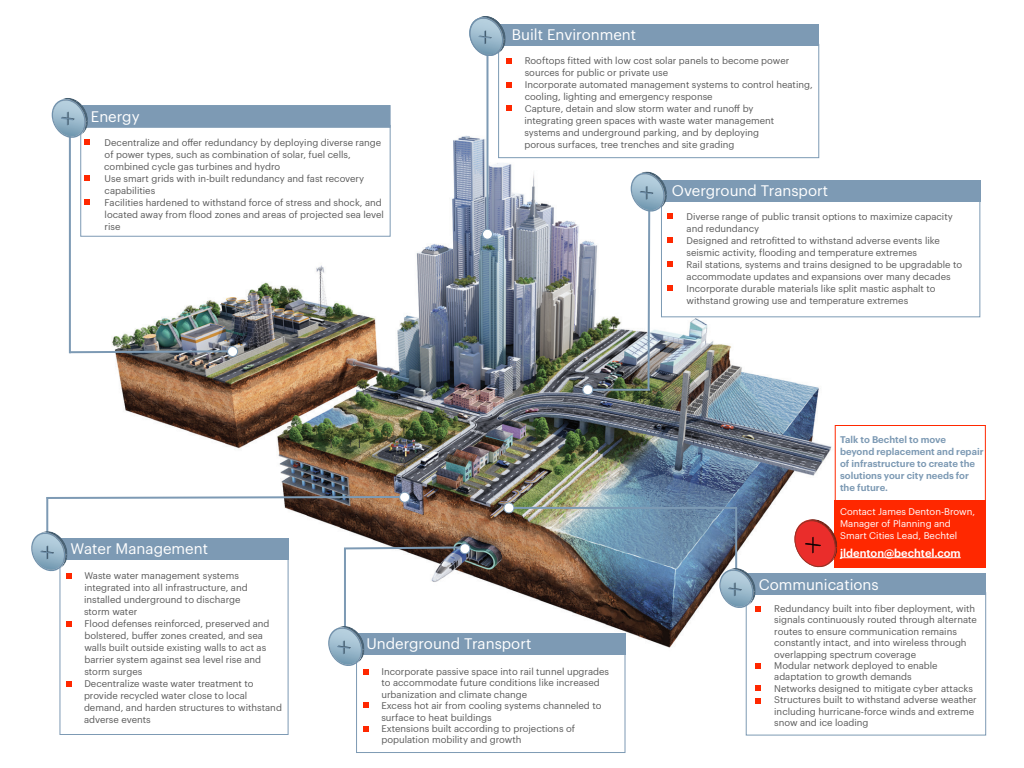
<style>
.page{position:relative;width:1024px;height:768px;background:#fff}
.page>*{position:absolute;margin:0;border:0;box-sizing:border-box;transform-origin:0 0}
.t1{font:15px "Graphik";color:#fff}
.t2{font:600 11px "Graphik";color:#fff}
.t3{font:9.5px/12px "Graphik";color:#5a5a5a}
.t4{font:600 9.5px "Graphik";color:#7d9ab4}
.t5{font:9.5px "Graphik";color:#fff}
</style>
<div class="page">
<img style="left:68px;top:124px;width:907px;height:529px">
<div style="left:498px;top:44px;width:321px;height:114px;background:#fff;border:1px solid #7d9ab4"></div>
<div style="left:486px;top:24px;width:333px;height:22px;background:#7d9ab4"></div>
<svg style="left:506px;top:82px;width:6px;height:6px"></svg>
<svg style="left:506px;top:105px;width:6px;height:6px"></svg>
<div style="left:661px;top:200px;width:319px;height:117px;background:#fff;border:1px solid #7d9ab4"></div>
<div style="left:644px;top:180px;width:337px;height:22px;background:#7d9ab4"></div>
<div style="left:746px;top:592px;width:240px;height:144px;background:#fff;border:1px solid #7d9ab4"></div>
<div style="left:742px;top:574px;width:244px;height:21px;background:#7d9ab4"></div>
<svg style="left:755px;top:663px;width:6px;height:6px"></svg>
<svg style="left:755px;top:698px;width:6px;height:6px"></svg>
<svg style="left:755px;top:685px;width:6px;height:6px"></svg>
<div style="left:356px;top:652px;width:270px;height:101px;background:#fff;border:1px solid #7d9ab4"></div>
<div style="left:342px;top:633px;width:283px;height:22px;background:#7d9ab4"></div>
<svg style="left:363px;top:702px;width:6px;height:6px"></svg>
<svg style="left:363px;top:726px;width:6px;height:6px"></svg>
<div style="left:60px;top:558px;width:228px;height:176px;background:#fff"></div>
<div style="left:59px;top:558px;width:230px;height:177px;border:1px solid #7d9ab4"></div>
<div style="left:45px;top:538px;width:244px;height:22px;background:#7d9ab4"></div>
<svg style="left:66px;top:621px;width:6px;height:6px"></svg>
<svg style="left:66px;top:681px;width:6px;height:6px"></svg>
<div style="left:80px;top:125px;width:311px;height:112px;background:#fff;border:1px solid #7d9ab4"></div>
<div style="left:64px;top:105px;width:327px;height:23px;background:#7d9ab4;border:1px solid #7d9ab4"></div>
<svg style="left:84px;top:175px;width:6px;height:6px"></svg>
<svg style="left:84px;top:199px;width:6px;height:6px"></svg>
<hr style="left:69px;top:130px;width:2px;height:223px;background:#7d9ab4">
<svg style="left:68px;top:349px;width:159px;height:5px"></svg>
<hr style="left:486px;top:52px;width:2px;height:180px;background:#7d9ab4">
<hr style="left:588px;top:389px;width:62px;height:2px;background:#7d9ab4">
<svg style="left:342px;top:545px;width:118px;height:5px"></svg>
<hr style="left:344px;top:549px;width:2px;height:83px;background:#7d9ab4">
<svg style="left:48px;top:495px;width:351px;height:5px"></svg>
<hr style="left:46px;top:497px;width:2px;height:41px;background:#7d9ab4">
<hr style="left:509px;top:507px;width:228px;height:2px;background:#7d9ab4">
<hr style="left:735px;top:507px;width:2px;height:65px;background:#7d9ab4">
<div style="left:228px;top:347px;width:10px;height:10px;background:#fff;border-radius:50%"></div>
<div style="left:227px;top:346px;width:11px;height:11px;border:1px solid #7d9ab4;border-radius:50%"></div>
<div style="left:400px;top:492px;width:10px;height:10px;background:#fff;border-radius:50%"></div>
<div style="left:399px;top:492px;width:11px;height:11px;border:1px solid #7d9ab4;border-radius:50%"></div>
<div style="left:504px;top:503px;width:10px;height:10px;background:#fff;border-radius:50%"></div>
<div style="left:503px;top:502px;width:11px;height:11px;border:1px solid #7d9ab4;border-radius:50%"></div>
<div style="left:583px;top:385px;width:10px;height:10px;background:#fff;border-radius:50%"></div>
<div style="left:582px;top:384px;width:11px;height:11px;border:1px solid #7d9ab4;border-radius:50%"></div>
<div style="left:482px;top:229px;width:10px;height:10px;background:#fff;border-radius:50%"></div>
<div style="left:482px;top:229px;width:11px;height:11px;border:1px solid #7d9ab4;border-radius:50%"></div>
<div style="left:460px;top:544px;width:10px;height:10px;background:#fff;border-radius:50%"></div>
<div style="left:459px;top:543px;width:11px;height:11px;border:1px solid #7d9ab4;border-radius:50%"></div>
<svg style="left:719px;top:568px;width:42px;height:44px"></svg>
<img style="left:631px;top:171px;width:42px;height:221px">
<svg style="left:328px;top:626px;width:41px;height:49px"></svg>
<svg style="left:31px;top:531px;width:41px;height:48px"></svg>
<svg style="left:52px;top:98px;width:38px;height:47px"></svg>
<svg style="left:469px;top:16px;width:43px;height:48px"></svg>
<div style="left:835px;top:425px;width:151px;height:76px;background:#fff;border:1px solid #ff2800"></div>
<div style="left:835px;top:500px;width:151px;height:68px;background:#ff2800"></div>
<hr style="left:840px;top:557px;width:121px;height:1px;background:#fff">
<svg style="left:794px;top:519px;width:44px;height:49px"></svg>
<p class="t1" style="left:91px;top:105px;width:50px">Energy</p>
<p class="t3" style="left:105px;top:136px;width:278px;text-indent:-18px">• Decentralize and offer redundancy by deploying diverse range of power types, such as combination of solar, fuel cells,</p>
<p class="t3" style="left:104px;top:160px;width:177px">combined cycle gas turbines and hydro</p>
<p class="t3" style="left:105px;top:172px;width:261px;text-indent:-18px">• Use smart grids with in-built redundancy and fast recovery capabilities</p>
<p class="t3" style="left:105px;top:196px;width:281px;text-indent:-18px">• Facilities hardened to withstand force of stress and shock, and located away from flood zones and areas of projected sea level rise</p>
<p class="t1" style="left:71px;top:537px;width:139px">Water Management</p>
<p class="t1" style="left:512px;top:24px;width:126px">Built Environment</p>
<p class="t3" style="left:525px;top:54px;width:266px;text-indent:-18px">• Rooftops fitted with low cost solar panels to become power sources for public or private use</p>
<p class="t3" style="left:525px;top:78px;width:289px;text-indent:-18px">• Incorporate automated management systems to control heating, cooling, lighting and emergency response</p>
<p class="t3" style="left:507px;top:102px;width:248px">• Capture, detain and slow storm water and runoff by</p>
<p class="t3" style="left:524px;top:114px;width:251px">integrating green spaces with waste water management systems and underground parking, and by deploying porous surfaces, tree trenches and site grading</p>
<p class="t1" style="left:672px;top:179px;width:158px">Overground Transport</p>
<p class="t3" style="left:687px;top:209px;width:268px;text-indent:-18px">• Diverse range of public transit options to maximize capacity and redundancy</p>
<p class="t3" style="left:669px;top:233px;width:273px;text-align:center">• Designed and retrofitted to withstand adverse events like seismic activity, flooding and temperature extremes</p>
<p class="t3" style="left:687px;top:257px;width:277px;text-indent:-18px">• Rail stations, systems and trains designed to be upgradable to accommodate updates and expansions over many decades</p>
<p class="t3" style="left:687px;top:281px;width:251px;text-indent:-18px">• Incorporate durable materials like split mastic asphalt to withstand growing use and temperature extremes</p>
<p class="t4" style="left:840px;top:432px;width:107px">Talk to Bechtel to move</p>
<p class="t4" style="left:840px;top:444px;width:145px">beyond replacement and repair</p>
<p class="t4" style="left:840px;top:456px;width:137px">of infrastructure to create the</p>
<p class="t4" style="left:840px;top:468px;width:130px">solutions your city needs for</p>
<p class="t4" style="left:840px;top:480px;width:49px">the future.</p>
<p class="t5" style="left:840px;top:504px;width:137px">Contact James Denton-Brown,</p>
<p class="t5" style="left:840px;top:516px;width:112px">Manager of Planning and</p>
<p class="t5" style="left:840px;top:528px;width:119px">Smart Cities Lead, Bechtel</p>
<p class="t2" style="left:840px;top:544px;width:122px">jldenton@bechtel.com</p>
<p class="t3" style="left:84px;top:569px;width:165px;text-indent:-18px">• Waste water management systems integrated into all infrastructure, and</p>
<p class="t3" style="left:84px;top:593px;width:158px">installed underground to discharge storm water</p>
<p class="t3" style="left:84px;top:617px;width:187px;text-indent:-18px">• Flood defenses reinforced, preserved and bolstered, buffer zones created, and sea walls built outside existing walls to act as barrier system against sea level rise and storm surges</p>
<p class="t3" style="left:66px;top:677px;width:189px">• Decentralize waste water treatment to</p>
<p class="t3" style="left:84px;top:689px;width:199px">provide recycled water close to local demand, and harden structures to withstand adverse events</p>
<p class="t1" style="left:366px;top:633px;width:166px">Underground Transport</p>
<p class="t3" style="left:381px;top:665px;width:229px;line-height:11.4px;text-indent:-18px">• Incorporate passive space into rail tunnel upgrades to accommodate future conditions like increased urbanization and climate change</p>
<p class="t3" style="left:381px;top:699px;width:222px;line-height:11.4px;text-indent:-18px">• Excess hot air from cooling systems channeled to surface to heat buildings</p>
<p class="t3" style="left:381px;top:722px;width:195px;line-height:11.4px;text-indent:-18px">• Extensions built according to projections of population mobility and growth</p>
<p class="t1" style="left:759px;top:573px;width:122px">Communications</p>
<p class="t3" style="left:774px;top:602px;width:204px;line-height:11.4px;text-indent:-18px">• Redundancy built into fiber deployment, with signals continuously routed through alternate routes to ensure communication remains constantly intact, and into wireless through overlapping spectrum coverage</p>
<p class="t3" style="left:774px;top:659px;width:165px;line-height:11.4px;text-indent:-18px">• Modular network deployed to enable adaptation to growth demands</p>
<p class="t3" style="left:756px;top:682px;width:218px">• Networks designed to mitigate cyber attacks</p>
<p class="t3" style="left:774px;top:693px;width:204px;line-height:11.4px;text-indent:-18px">• Structures built to withstand adverse weather including hurricane-force winds and extreme snow and ice loading</p>
</div>
